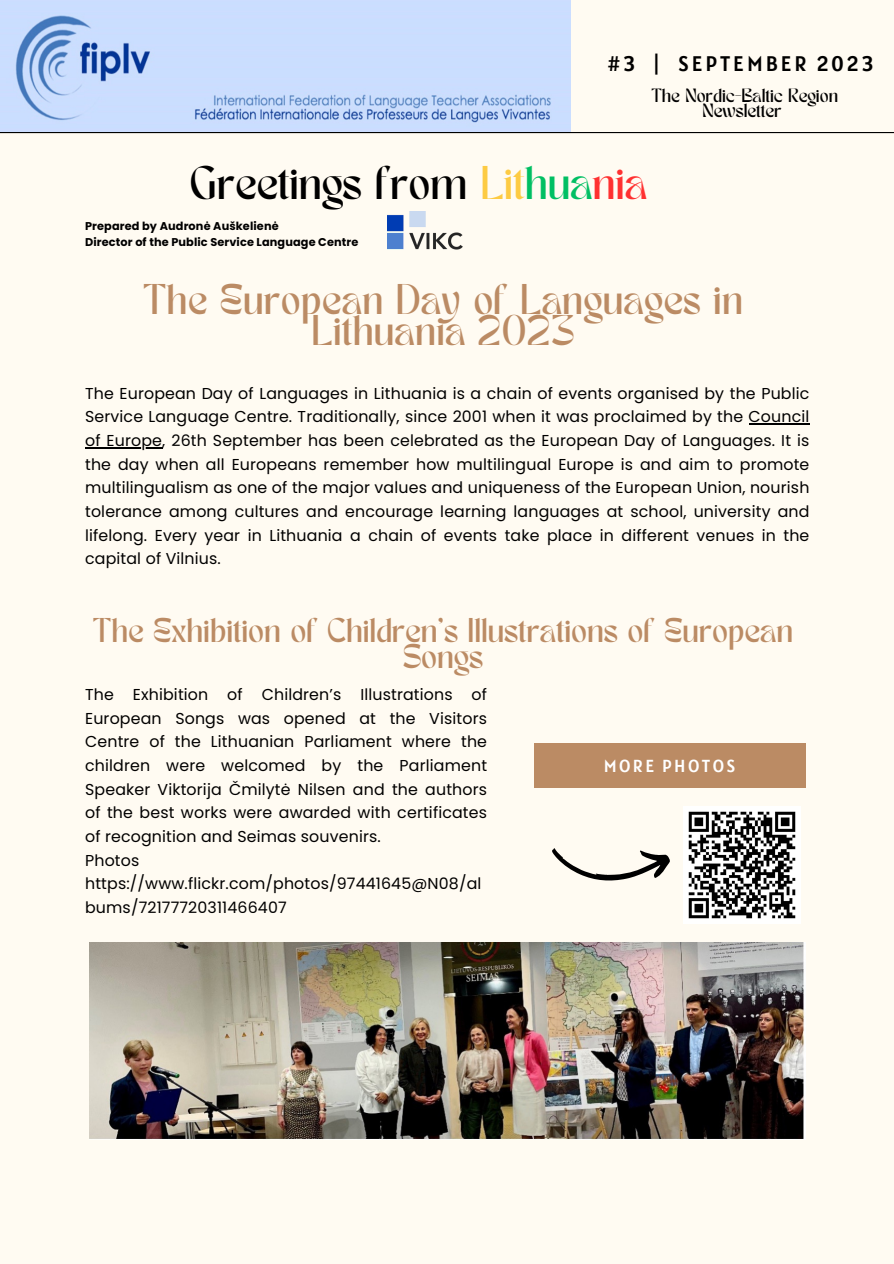
<style>
.page{position:relative;width:894px;height:1264px;background:#fff}
.page>*{position:absolute;margin:0;border:0;box-sizing:border-box;transform-origin:0 0}
.t1{font:33px "TANMERINGUE";color:#000}
.t2{font:30px/31.5px "TANMERINGUE";letter-spacing:.01em;color:#bb8b64;text-align:center}
.t3{font:24px/26px "TANMERINGUE";color:#bb8b64;text-align:center}
.t4{font:21px "Alatsi";letter-spacing:.145em;color:#000}
.t5{font:17.4px "Alatsi";letter-spacing:.14em;color:#fff}
.t6{font:15.75px/23.7px "Poppins";letter-spacing:.01em;color:#000;text-align:justify}
.t7{font:13.5px "TANMERINGUE";color:#000}
.t8{font:700 11.25px "Poppins";letter-spacing:.01em;color:#000}
.s1{color:#fdcb43}
.s2{color:#00bf63}
.s3{color:#ff3131}
</style>
<div class="page">
<div style="left:0;top:0;width:893px;height:1263px;background:#fffbf2"></div>
<img style="left:0;top:0;width:570px;height:132px">
<hr style="left:0;top:132px;width:893px;height:1px;background:#000">
<div style="left:533px;top:743px;width:272px;height:44px;background:#bb8b64"></div>
<img style="left:89px;top:942px;width:715px;height:197px">
<img style="left:683px;top:806px;width:117px;height:117px">
<svg style="left:552px;top:848px;width:118px;height:33px"></svg>
<img style="left:387px;top:211px;width:75px;height:39px">
<hr style="left:748px;top:423px;width:61px;height:1px;background:#000">
<hr style="left:85px;top:447px;width:77px;height:1px;background:#000">
<p class="t4" style="left:607px;top:50px;width:267px">#3 | SEPTEMBER 2023</p>
<p class="t7" style="left:651px;top:88px;width:188px">The Nordic-Baltic Region</p>
<p class="t7" style="left:702px;top:103px;width:81px">Newsletter</p>
<p class="t1" style="left:190px;top:166px;width:458px">Greetings from <span class="s1">Lit</span><span class="s2">hua</span><span class="s3">nia</span></p>
<p class="t8" style="left:85px;top:218px;width:195px">Prepared by Audronė Auškelienė</p>
<p class="t8" style="left:85px;top:235px;width:275px">Director of the Public Service Language Centre</p>
<p class="t2" style="left:143px;top:288px;width:601px">The European Day of Languages in<br>Lithuania 2023</p>
<p class="t6" style="left:85px;top:381px;width:725px">The European Day of Languages in Lithuania is a chain of events organised by the Public Service Language Centre. Traditionally, since 2001 when it was proclaimed by the Council of Europe, 26th September has been celebrated as the European Day of Languages. It is the day when all Europeans remember how multilingual Europe is and aim to promote multilingualism as one of the major values and uniqueness of the European Union, nourish tolerance among cultures and encourage learning languages at school, university and lifelong. Every year in Lithuania a chain of events take place in different venues in the capital of Vilnius.</p>
<p class="t3" style="left:93px;top:620px;width:701px">The Exhibition of Children’s Illustrations of European<br>Songs</p>
<p class="t6" style="left:85px;top:682px;width:403px">The Exhibition of Children’s Illustrations of European Songs was opened at the Visitors Centre of the Lithuanian Parliament where the children were welcomed by the Parliament Speaker Viktorija Čmilytė Nilsen and the authors of the best works were awarded with certificates of recognition and Seimas souvenirs.</p>
<p class="t6" style="left:85px;top:848px;width:398px;text-align:left">Photos https://www.flickr.com/photos/97441645@N08/al bums/72177720311466407</p>
<p class="t5" style="left:603px;top:754px;width:133px">MORE PHOTOS</p>
</div>
